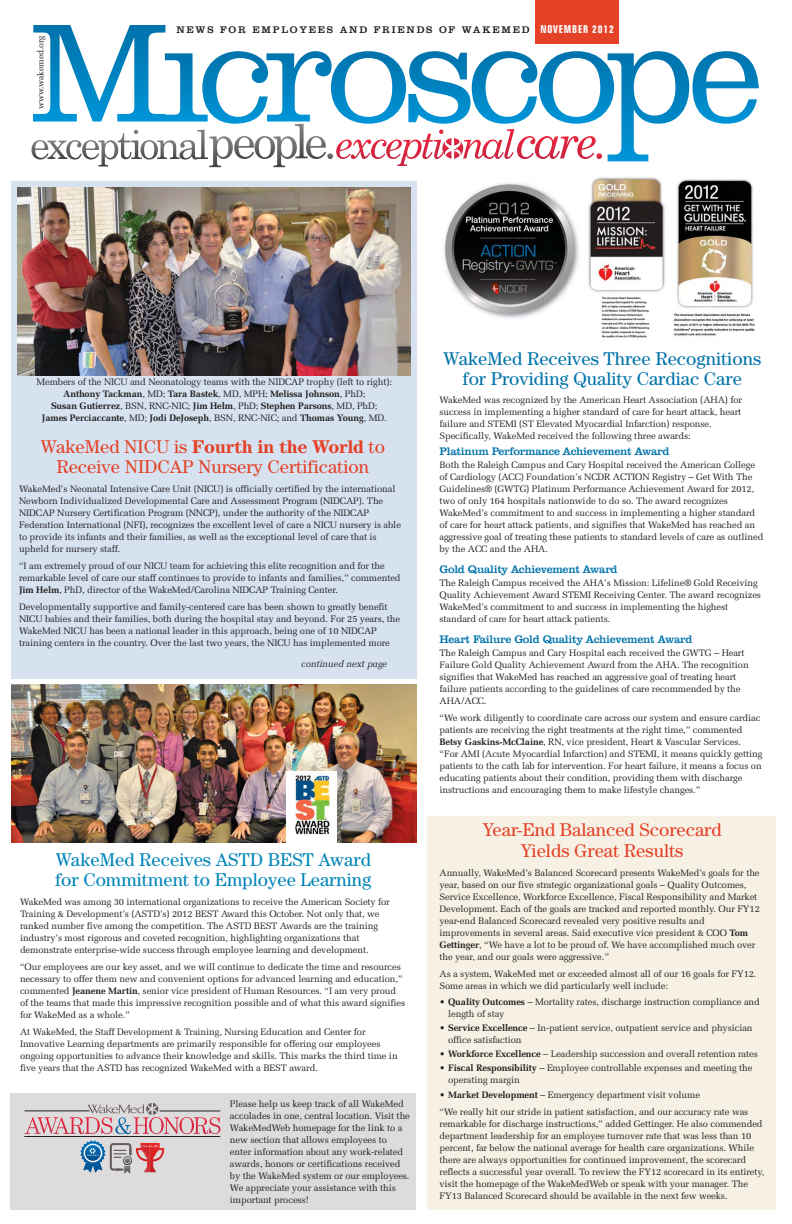
<style>
.page{position:relative;width:792px;height:1224px;background:#fff}
.page>*{position:absolute;margin:0;border:0;box-sizing:border-box;transform-origin:0 0}
.t1{font:18.5px/20.1px "Century";color:#e44126;text-align:center}
.t2{font:18.5px/20.1px "Century";color:#0073ab;text-align:center}
.t3{font:18.5px/20.1px "Century";color:#0085b9}
.t4{font:11.2px "Clarendon BT";letter-spacing:-.025em;color:#0073ab}
.t5{font:10px "Clarendon";letter-spacing:.18em;color:#231f20}
.t6{font:9.4px/12px "Melior";letter-spacing:-.01em;color:#231f20}
.t7{font:italic 9.4px "Melior";letter-spacing:-.01em;color:#231f20}
.t8{font:8.5px "Melior";letter-spacing:-.01em;color:#231f20}
.s1{font-family:"Folio BT";font-weight:700;font-stretch:condensed;font-size:11px;color:#fff}
.s2{font-weight:700}
</style>
<div class="page">
<img style="left:588px;top:177px;width:77px;height:115px">
<img style="left:601px;top:296px;width:49px;height:42px">
<img style="left:443px;top:183px;width:136px;height:136px">
<img style="left:673px;top:179px;width:82px;height:157px">
<div style="left:11px;top:182px;width:405px;height:497px;background:#d6e2f0"></div>
<div style="left:10px;top:1094px;width:405px;height:116px;background:#dddbdb"></div>
<div style="left:428px;top:816px;width:348px;height:394px;background:#f7f1e5"></div>
<div style="left:535px;top:0;width:84px;height:44px;background:#e44126"></div>
<svg style="left:32px;top:25px;width:727px;height:142px"></svg>
<img style="left:18px;top:187px;width:392px;height:188px">
<img style="left:11px;top:684px;width:406px;height:159px">
<img style="left:287px;top:771px;width:50px;height:72px">
<svg style="left:80px;top:1140px;width:84px;height:33px"></svg>
<svg style="left:25px;top:1103px;width:195px;height:31px"></svg>
<hr style="left:24px;top:1136px;width:196px;height:1px;background:#231f20">
<hr style="left:25px;top:1111px;width:64px;height:1px;background:#231f20">
<hr style="left:160px;top:1111px;width:60px;height:1px;background:#231f20">
<p class="t8" style="left:37px;top:109px;width:75px;rotate:-90deg">www.wakemed.org</p>
<p class="t5" style="left:177px;top:27px;width:439px">NEWS FOR EMPLOYEES AND FRIENDS OF WAKEMED <span class="s1">NOVEMBER 2012</span></p>
<p class="t6" style="left:36px;top:377px;width:357px;text-align:center">Members of the NICU and Neonatology teams with the NIDCAP trophy (left to right):<br><span class="s2">Anthony Tackman</span>, MD; <span class="s2">Tara Bastek</span>, MD, MPH; <span class="s2">Melissa Johnson</span>, PhD;<br><span class="s2">Susan Gutierrez</span>, BSN, RNC-NIC; <span class="s2">Jim Helm</span>, PhD; <span class="s2">Stephen Parsons</span>, MD, PhD;<br><span class="s2">James Perciaccante</span>, MD; <span class="s2">Jodi DeJoseph</span>, BSN, RNC-NIC; and <span class="s2">Thomas Young</span>, MD.</p>
<h1 class="t1" style="left:41px;top:438px;width:346px">WakeMed NICU is <span class="s2">Fourth in the World</span> to<br>Receive NIDCAP Nursery Certification</h1>
<p class="t6" style="left:19px;top:483px;width:383px">WakeMed’s Neonatal Intensive Care Unit (NICU) is officially certified by the international Newborn Individualized Developmental Care and Assessment Program (NIDCAP). The NIDCAP Nursery Certification Program (NNCP), under the authority of the NIDCAP Federation International (NFI), recognizes the excellent level of care a NICU nursery is able to provide its infants and their families, as well as the exceptional level of care that is upheld for nursery staff.</p>
<p class="t6" style="left:19px;top:560px;width:383px">“I am extremely proud of our NICU team for achieving this elite recognition and for the remarkable level of care our staff continues to provide to infants and families,” commented<br><span class="s2">Jim Helm</span>, PhD, director of the WakeMed/Carolina NIDCAP Training Center.</p>
<p class="t6" style="left:19px;top:602px;width:383px">Developmentally supportive and family-centered care has been shown to greatly benefit NICU babies and their families, both during the hospital stay and beyond. For 25 years, the WakeMed NICU has been a national leader in this approach, being one of 10 NIDCAP training centers in the country. Over the last two years, the NICU has implemented more</p>
<p class="t7" style="left:301px;top:660px;width:87px">continued next page</p>
<h1 class="t3" style="left:55px;top:851px;width:318px">WakeMed Receives ASTD BEST Award for Commitment to Employee Learning</h1>
<p class="t6" style="left:20px;top:896px;width:371px">WakeMed was among 30 international organizations to receive the American Society for Training &amp; Development’s (ASTD’s) 2012 BEST Award this October. Not only that, we ranked number five among the competition. The ASTD BEST Awards are the training industry’s most rigorous and coveted recognition, highlighting organizations that demonstrate enterprise-wide success through employee learning and development.</p>
<p class="t6" style="left:20px;top:961px;width:387px">“Our employees are our key asset, and we will continue to dedicate the time and resources necessary to offer them new and convenient options for advanced learning and education,” commented <span class="s2">Jeanene Martin</span>, senior vice president of Human Resources. “I am very proud of the teams that made this impressive recognition possible and of what this award signifies for WakeMed as a whole.”</p>
<p class="t6" style="left:20px;top:1027px;width:379px">At WakeMed, the Staff Development &amp; Training, Nursing Education and Center for Innovative Learning departments are primarily responsible for offering our employees ongoing opportunities to advance their knowledge and skills. This marks the third time in five years that the ASTD has recognized WakeMed with a BEST award.</p>
<p class="t6" style="left:230px;top:1099px;width:181px">Please help us keep track of all WakeMed accolades in one, central location. Visit the WakeMedWeb homepage for the link to a new section that allows employees to enter information about any work-related awards, honors or certifications received by the WakeMed system or our employees.<br>We appreciate your assistance with this important process!</p>
<h1 class="t2" style="left:443px;top:350px;width:319px">WakeMed Receives Three Recognitions for Providing Quality Cardiac Care</h1>
<p class="t6" style="left:440px;top:395px;width:304px">WakeMed was recognized by the American Heart Association (AHA) for success in implementing a higher standard of care for heart attack, heart failure and STEMI (ST Elevated Myocardial Infarction) response.<br>Specifically, WakeMed received the following three awards:</p>
<p class="t4" style="left:440px;top:447px;width:231px">Platinum Performance Achievement Award</p>
<p class="t6" style="left:440px;top:460px;width:325px">Both the Raleigh Campus and Cary Hospital received the American College of Cardiology (ACC) Foundation’s NCDR ACTION Registry – Get With The Guidelines® (GWTG) Platinum Performance Achievement Award for 2012, two of only 164 hospitals nationwide to do so. The award recognizes WakeMed’s commitment to and success in implementing a higher standard of care for heart attack patients, and signifies that WakeMed has reached an aggressive goal of treating these patients to standard levels of care as outlined by the ACC and the AHA.</p>
<p class="t4" style="left:440px;top:565px;width:180px">Gold Quality Achievement Award</p>
<p class="t6" style="left:440px;top:578px;width:323px">The Raleigh Campus received the AHA’s Mission: Lifeline® Gold Receiving Quality Achievement Award STEMI Receiving Center. The award recognizes WakeMed’s commitment to and success in implementing the highest standard of care for heart attack patients.</p>
<p class="t4" style="left:440px;top:635px;width:254px">Heart Failure Gold Quality Achievement Award</p>
<p class="t6" style="left:440px;top:648px;width:311px">The Raleigh Campus and Cary Hospital each received the GWTG – Heart Failure Gold Quality Achievement Award from the AHA. The recognition signifies that WakeMed has reached an aggressive goal of treating heart failure patients according to the guidelines of care recommended by the AHA/ACC.</p>
<p class="t6" style="left:440px;top:713px;width:325px">“We work diligently to coordinate care across our system and ensure cardiac patients are receiving the right treatments at the right time,” commented <span class="s2">Betsy Gaskins-McClaine</span>, RN, vice president, Heart &amp; Vascular Services.<br>“For AMI (Acute Myocardial Infarction) and STEMI, it means quickly getting patients to the cath lab for intervention. For heart failure, it means a focus on educating patients about their condition, providing them with discharge instructions and encouraging them to make lifestyle changes.”</p>
<h1 class="t1" style="left:483px;top:821px;width:241px;line-height:21.1px">Year-End Balanced Scorecard<br>Yields Great Results</h1>
<p class="t6" style="left:440px;top:867px;width:322px">Annually, WakeMed’s Balanced Scorecard presents WakeMed’s goals for the year, based on our five strategic organizational goals – Quality Outcomes, Service Excellence, Workforce Excellence, Fiscal Responsibility and Market Development. Each of the goals are tracked and reported monthly. Our FY12 year-end Balanced Scorecard revealed very positive results and improvements in several areas. Said executive vice president &amp; COO <span class="s2">Tom Gettinger</span>, “We have a lot to be proud of. We have accomplished much over the year, and our goals were aggressive.”</p>
<p class="t6" style="left:440px;top:968px;width:319px">As a system, WakeMed met or exceeded almost all of our 16 goals for FY12.<br>Some areas in which we did particularly well include:</p>
<p class="t6" style="left:448px;top:997px;width:313px;text-indent:-9px">• <span class="s2">Quality Outcomes</span> – Mortality rates, discharge instruction compliance and length of stay</p>
<p class="t6" style="left:448px;top:1023px;width:306px;text-indent:-9px">• <span class="s2">Service Excellence</span> – In-patient service, outpatient service and physician office satisfaction</p>
<p class="t6" style="left:440px;top:1049px;width:320px">• <span class="s2">Workforce Excellence</span> – Leadership succession and overall retention rates</p>
<p class="t6" style="left:448px;top:1063px;width:306px;text-indent:-9px">• <span class="s2">Fiscal Responsibility</span> – Employee controllable expenses and meeting the operating margin</p>
<p class="t6" style="left:440px;top:1087px;width:310px;line-height:17px">• <span class="s2">Market Development</span> – Emergency department visit volume<br>“We really hit our stride in patient satisfaction, and our accuracy rate was</p>
<p class="t6" style="left:440px;top:1118px;width:327px">remarkable for discharge instructions,” added Gettinger. He also commended department leadership for an employee turnover rate that was less than 10 percent, far below the national average for health care organizations. While there are always opportunities for continued improvement, the scorecard reflects a successful year overall. To review the FY12 scorecard in its entirety, visit the homepage of the WakeMedWeb or speak with your manager. The FY13 Balanced Scorecard should be available in the next few weeks.</p>
</div>
